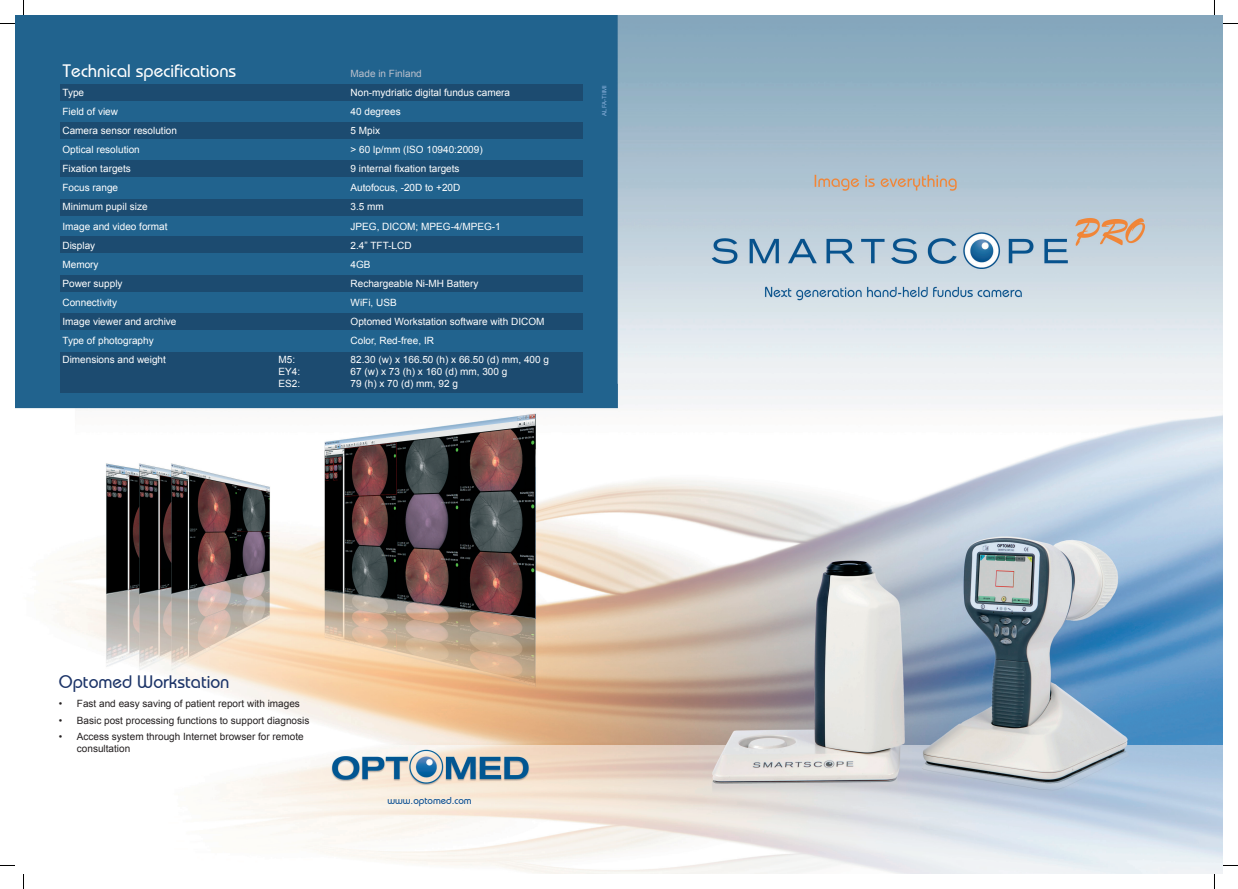
<style>
.page{position:relative;width:1238px;height:889px;background:#fff}
.page>*{position:absolute;margin:0;border:0;box-sizing:border-box;transform-origin:0 0}
.t1{font:500 18px "Bauhaus IT Cby BT";color:#fff}
.t2{font:500 18px "Bauhaus IT Cby BT";color:#1c3468}
.t3{font:10px "Arial";color:#fff}
.t4{font:10px/12px "Arial";color:#231f20}
.t5{font:500 10px "Bauhaus IT Cby BT";color:#014990}
.t6{font:10px "Arial";color:#bbc0cc}
.t7{font:6px "Arial";color:#8eb3de}
</style>
<div class="page">
<img style="left:15px;top:15px;width:1208px;height:859px">
<div style="left:60px;top:84px;width:522px;height:17px;background:#1c4b70"></div>
<div style="left:60px;top:122px;width:522px;height:17px;background:#1c4b70"></div>
<div style="left:60px;top:161px;width:522px;height:16px;background:#1c4b70"></div>
<div style="left:60px;top:199px;width:522px;height:17px;background:#1c4b70"></div>
<div style="left:60px;top:236px;width:522px;height:17px;background:#1c4b70"></div>
<div style="left:60px;top:275px;width:522px;height:17px;background:#1c4b70"></div>
<div style="left:60px;top:313px;width:522px;height:17px;background:#1c4b70"></div>
<div style="left:60px;top:352px;width:522px;height:40px;background:#1c4b70"></div>
<svg style="left:0;top:23px;width:15px;height:1px"></svg>
<svg style="left:1223px;top:23px;width:15px;height:1px"></svg>
<svg style="left:0;top:865px;width:15px;height:1px"></svg>
<svg style="left:1223px;top:865px;width:15px;height:1px"></svg>
<svg style="left:23px;top:0;width:1px;height:15px"></svg>
<svg style="left:23px;top:874px;width:1px;height:15px"></svg>
<svg style="left:1214px;top:0;width:1px;height:15px"></svg>
<svg style="left:1214px;top:874px;width:1px;height:15px"></svg>
<h1 class="t1" style="left:63px;top:60px;width:175px">Technical specifications</h1>
<p class="t6" style="left:351px;top:67px;width:73px">Made in Finland</p>
<p class="t3" style="left:63px;top:86px;width:23px">Type</p>
<p class="t3" style="left:351px;top:86px;width:161px">Non-mydriatic digital fundus camera</p>
<p class="t3" style="left:63px;top:105px;width:57px">Field of view</p>
<p class="t3" style="left:351px;top:105px;width:52px">40 degrees</p>
<p class="t3" style="left:63px;top:124px;width:116px">Camera sensor resolution</p>
<p class="t3" style="left:351px;top:124px;width:31px">5 Mpix</p>
<p class="t3" style="left:63px;top:143px;width:79px">Optical resolution</p>
<p class="t3" style="left:351px;top:143px;width:134px">&gt; 60 lp/mm (ISO 10940:2009)</p>
<p class="t3" style="left:63px;top:162px;width:70px">Fixation targets</p>
<p class="t3" style="left:351px;top:162px;width:110px">9 internal fixation targets</p>
<p class="t3" style="left:63px;top:181px;width:57px">Focus range</p>
<p class="t3" style="left:351px;top:181px;width:111px">Autofocus, -20D to +20D</p>
<p class="t3" style="left:63px;top:200px;width:87px">Minimum pupil size</p>
<p class="t3" style="left:351px;top:200px;width:35px">3.5 mm</p>
<p class="t3" style="left:63px;top:219px;width:107px">Image and video format</p>
<p class="t3" style="left:351px;top:219px;width:152px">JPEG, DICOM; MPEG-4/MPEG-1</p>
<p class="t3" style="left:63px;top:239px;width:34px">Display</p>
<p class="t3" style="left:351px;top:239px;width:62px">2.4” TFT-LCD</p>
<p class="t3" style="left:63px;top:258px;width:38px">Memory</p>
<p class="t3" style="left:351px;top:258px;width:22px">4GB</p>
<p class="t3" style="left:63px;top:277px;width:62px">Power supply</p>
<p class="t3" style="left:351px;top:277px;width:129px">Rechargeable Ni-MH Battery</p>
<p class="t3" style="left:63px;top:296px;width:56px">Connectivity</p>
<p class="t3" style="left:351px;top:296px;width:48px">WiFi, USB</p>
<p class="t3" style="left:63px;top:315px;width:115px">Image viewer and archive</p>
<p class="t3" style="left:351px;top:315px;width:195px">Optomed Workstation software with DICOM</p>
<p class="t3" style="left:63px;top:334px;width:93px">Type of photography</p>
<p class="t3" style="left:351px;top:334px;width:85px">Color, Red-free, IR</p>
<p class="t3" style="left:63px;top:353px;width:105px">Dimensions and weight</p>
<p class="t3" style="left:279px;top:353px;width:18px">M5:</p>
<p class="t3" style="left:351px;top:353px;width:200px">82.30 (w) x 166.50 (h) x 66.50 (d) mm, 400 g</p>
<p class="t3" style="left:279px;top:365px;width:23px">EY4:</p>
<p class="t3" style="left:351px;top:365px;width:158px">67 (w) x 73 (h) x 160 (d) mm, 300 g</p>
<p class="t3" style="left:279px;top:377px;width:23px">ES2:</p>
<p class="t3" style="left:351px;top:377px;width:109px">79 (h) x 70 (d) mm, 92 g</p>
<p class="t7" style="left:600px;top:115px;width:32px;rotate:-90deg">ALFA-TIIMI</p>
<h1 class="t2" style="left:59px;top:671px;width:172px">Optomed Workstation</h1>
<p class="t4" style="left:59px;top:698px;width:242px">• Fast and easy saving of patient report with images</p>
<p class="t4" style="left:59px;top:714px;width:252px">• Basic post processing functions to support diagnosis</p>
<p class="t4" style="left:77px;top:730px;width:228px;text-indent:-18px">• Access system through Internet browser for remote consultation</p>
<p class="t5" style="left:387px;top:795px;width:86px">www.optomed.com</p>
</div>
